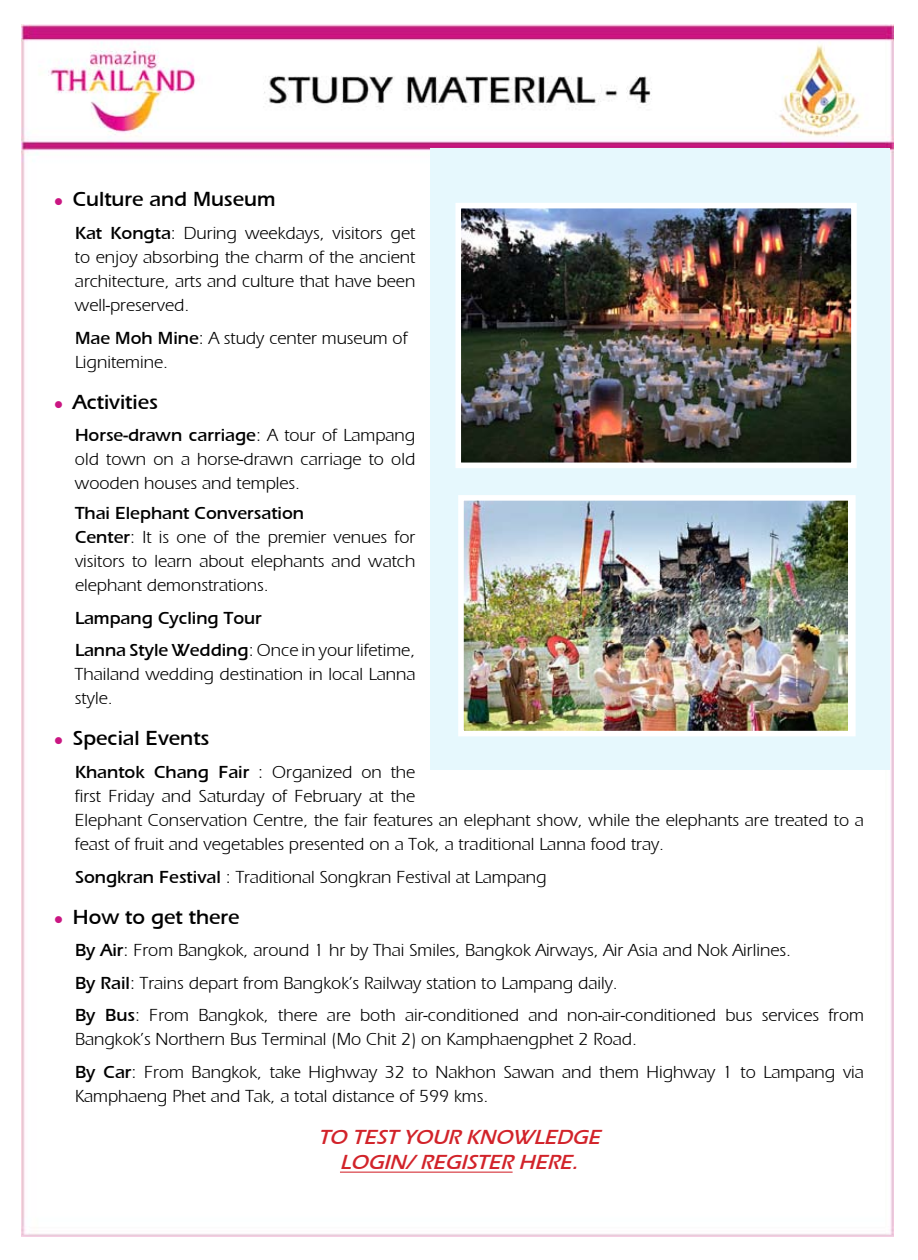
<style>
.page{position:relative;width:918px;height:1260px;background:#fff}
.page>*{position:absolute;margin:0;border:0;box-sizing:border-box;transform-origin:0 0}
.t1{font:21px "Aquiline Book Bold SWFTE";color:#000}
.t2{font:italic 21px "Aquiline Book Bold SWFTE";color:#d2232a}
.t3{font:18px/24px "Aquiline Book Regular SWFTE";color:#000}
.t4{font:18px "Aquiline Book Bold SWFTE";color:#000}
.s1{color:#ca1682}
.s2{font-family:"Aquiline Book Bold SWFTE"}
.s3{font-family:"Aquiline Book Regular SWFTE"}
</style>
<div class="page">
<img style="left:22px;top:24px;width:872px;height:1211px">
<hr style="left:340px;top:1171px;width:173px;height:1px;background:#d2232a">
<div style="left:430px;top:148px;width:460px;height:621px;background:#e6f8fd"></div>
<img style="left:462px;top:210px;width:388px;height:251px">
<div style="left:455px;top:203px;width:402px;height:265px;border:6px solid #fff"></div>
<img style="left:465px;top:502px;width:383px;height:227px">
<div style="left:458px;top:495px;width:398px;height:241px;border:6px solid #fff"></div>
<p class="t1" style="left:54px;top:187px;width:223px"><span class="s1">●</span> Culture and Museum</p>
<p class="t3" style="left:75px;top:221px;width:342px;text-align:justify"><span class="s2">Kat Kongta</span>: During weekdays, visitors get to enjoy absorbing the charm of the ancient architecture, arts and culture that have been well-preserved.</p>
<p class="t3" style="left:75px;top:325px;width:334px"><span class="s2">Mae Moh Mine</span>: A study center museum of<br>Lignitemine.</p>
<p class="t1" style="left:54px;top:389px;width:106px"><span class="s1">●</span> Activities</p>
<p class="t4" style="left:75px;top:424px;width:342px">Horse-drawn carriage<span class="s3">: A tour of Lampang</span></p>
<p class="t3" style="left:75px;top:447px;width:342px">old town on a horse-drawn carriage to old wooden houses and temples.</p>
<p class="t4" style="left:75px;top:502px;width:231px">Thai Elephant Conversation</p>
<p class="t3" style="left:75px;top:525px;width:342px;text-align:justify"><span class="s2">Center</span>: It is one of the premier venues for visitors to learn about elephants and watch elephant demonstrations.</p>
<p class="t4" style="left:75px;top:607px;width:188px">Lampang Cycling Tour</p>
<p class="t3" style="left:75px;top:638px;width:342px;text-align:justify"><span class="s2">Lanna Style Wedding</span>: Once in your lifetime, Thailand wedding destination in local Lanna style.</p>
<p class="t1" style="left:54px;top:726px;width:157px"><span class="s1">●</span> Special Events</p>
<p class="t4" style="left:75px;top:761px;width:342px">Khantok Chang Fair <span class="s3">: Organized on the</span></p>
<p class="t3" style="left:75px;top:784px;width:790px">first Friday and Saturday of February at the<br>Elephant Conservation Centre, the fair features an elephant show, while the elephants are treated to a feast of fruit and vegetables presented on a Tok, a traditional Lanna food tray.</p>
<p class="t3" style="left:75px;top:864px;width:473px"><span class="s2">Songkran Festival</span> : Traditional Songkran Festival at Lampang</p>
<p class="t1" style="left:54px;top:904px;width:187px"><span class="s1">●</span> How to get there</p>
<p class="t3" style="left:75px;top:933px;width:791px;line-height:32.5px"><span class="s2">By Air</span>: From Bangkok, around 1 hr by Thai Smiles, Bangkok Airways, Air Asia and Nok Airlines.<br><span class="s2">By Rail</span>: Trains depart from Bangkok’s Railway station to Lampang daily.<br><span class="s2">By Bus</span>: From Bangkok, there are both air-conditioned and non-air-conditioned bus services from</p>
<p class="t3" style="left:75px;top:1022px;width:790px;line-height:32.5px">Bangkok’s Northern Bus Terminal (Mo Chit 2) on Kamphaengphet 2 Road.<br><span class="s2">By Car</span>: From Bangkok, take Highway 32 to Nakhon Sawan and them Highway 1 to Lampang via</p>
<p class="t3" style="left:75px;top:1083px;width:415px">Kamphaeng Phet and Tak, a total distance of 599 kms.</p>
<p class="t2" style="left:318px;top:1124px;width:48px">TO TEST</p>
<p class="t2" style="left:403px;top:1124px;width:79px">YOUR KNOWLEDGE</p>
<p class="t2" style="left:340px;top:1149px;width:15px">LOGIN</p>
<p class="t2" style="left:405px;top:1149px;width:28px">/REGISTER</p>
<p class="t2" style="left:519px;top:1149px;width:15px">HERE</p>
<p class="t2" style="left:572px;top:1149px;width:14px">.</p>
</div>
